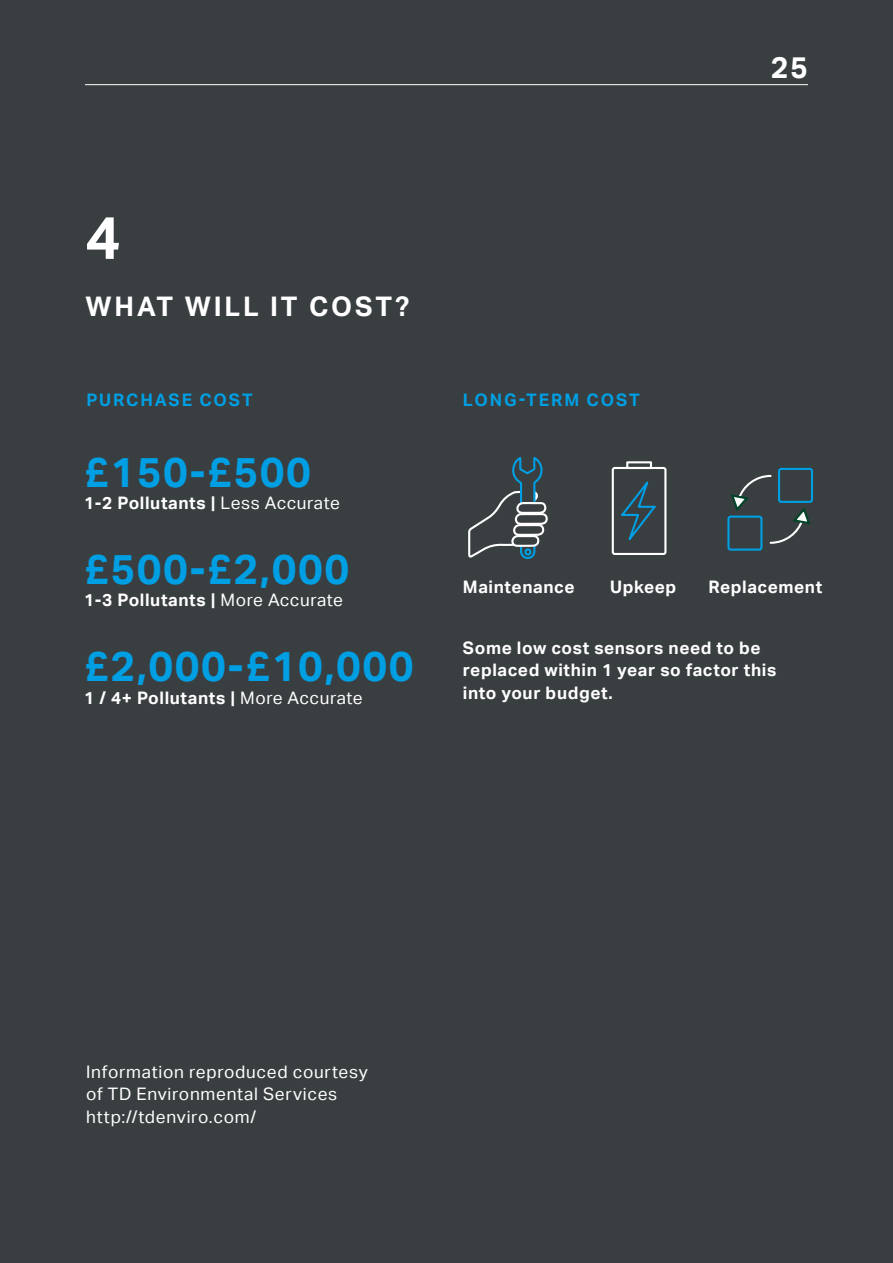
<style>
.page{position:relative;width:893px;height:1263px;background:#fff}
.page>*{position:absolute;margin:0;border:0;box-sizing:border-box;transform-origin:0 0}
.t1{font:700 60px "Aktiv Grotesk";color:#fff}
.t2{font:700 42px "Aktiv Grotesk";letter-spacing:.035em;color:#009fe3}
.t3{font:700 30px "Aktiv Grotesk";color:#fff}
.t4{font:700 27px "Aktiv Grotesk";letter-spacing:.105em;color:#fff}
.t5{font:700 17.25px/22.5px "Aktiv Grotesk";letter-spacing:.035em;color:#fff}
.t6{font:17.25px/22.5px "Aktiv Grotesk";letter-spacing:.04em;color:#fff}
.t7{font:700 17.25px "Aktiv Grotesk";letter-spacing:.11em;color:#009fe3}
.s1{font-weight:400}
</style>
<div class="page">
<svg style="left:0;top:0;width:1px;height:1263px"></svg>
<div style="left:1px;top:0;width:892px;height:1263px;background:#393e41"></div>
<svg style="left:467px;top:454px;width:81px;height:105px;background:#49545a"></svg>
<svg style="left:611px;top:460px;width:56px;height:96px;background:#4d5b61"></svg>
<svg style="left:726px;top:467px;width:88px;height:85px;background:#3a4c52"></svg>
<hr style="left:85px;top:84px;width:723px;height:1px;background:#fff">
<h1 class="t1" style="left:85px;top:203px;width:37px">4</h1>
<h3 class="t4" style="left:85px;top:291px;width:325px">WHAT WILL IT COST?</h3>
<p class="t7" style="left:86px;top:390px;width:168px">PURCHASE COST</p>
<p class="t7" style="left:463px;top:390px;width:179px">LONG-TERM COST</p>
<h2 class="t2" style="left:84px;top:448px;width:229px">£150-£500</h2>
<p class="t5" style="left:84px;top:492px;width:257px">1-2 Pollutants | <span class="s1">Less Accurate</span></p>
<h3 class="t3" style="left:771px;top:50px;width:39px">25</h3>
<h2 class="t2" style="left:84px;top:545px;width:267px">£500-£2,000</h2>
<p class="t5" style="left:84px;top:589px;width:260px">1-3 Pollutants | <span class="s1">More Accurate</span></p>
<h2 class="t2" style="left:84px;top:642px;width:331px">£2,000-£10,000</h2>
<p class="t5" style="left:84px;top:687px;width:280px">1 / 4+ Pollutants | <span class="s1">More Accurate</span></p>
<p class="t5" style="left:463px;top:576px;width:113px">Maintenance</p>
<p class="t5" style="left:610px;top:576px;width:68px">Upkeep</p>
<p class="t5" style="left:708px;top:576px;width:115px">Replacement</p>
<p class="t5" style="left:463px;top:637px;width:315px">Some low cost sensors need to be replaced within 1 year so factor this into your budget.</p>
<p class="t6" style="left:86px;top:1060px;width:283px">Information reproduced courtesy of TD Environmental Services http://tdenviro.com/</p>
</div>
